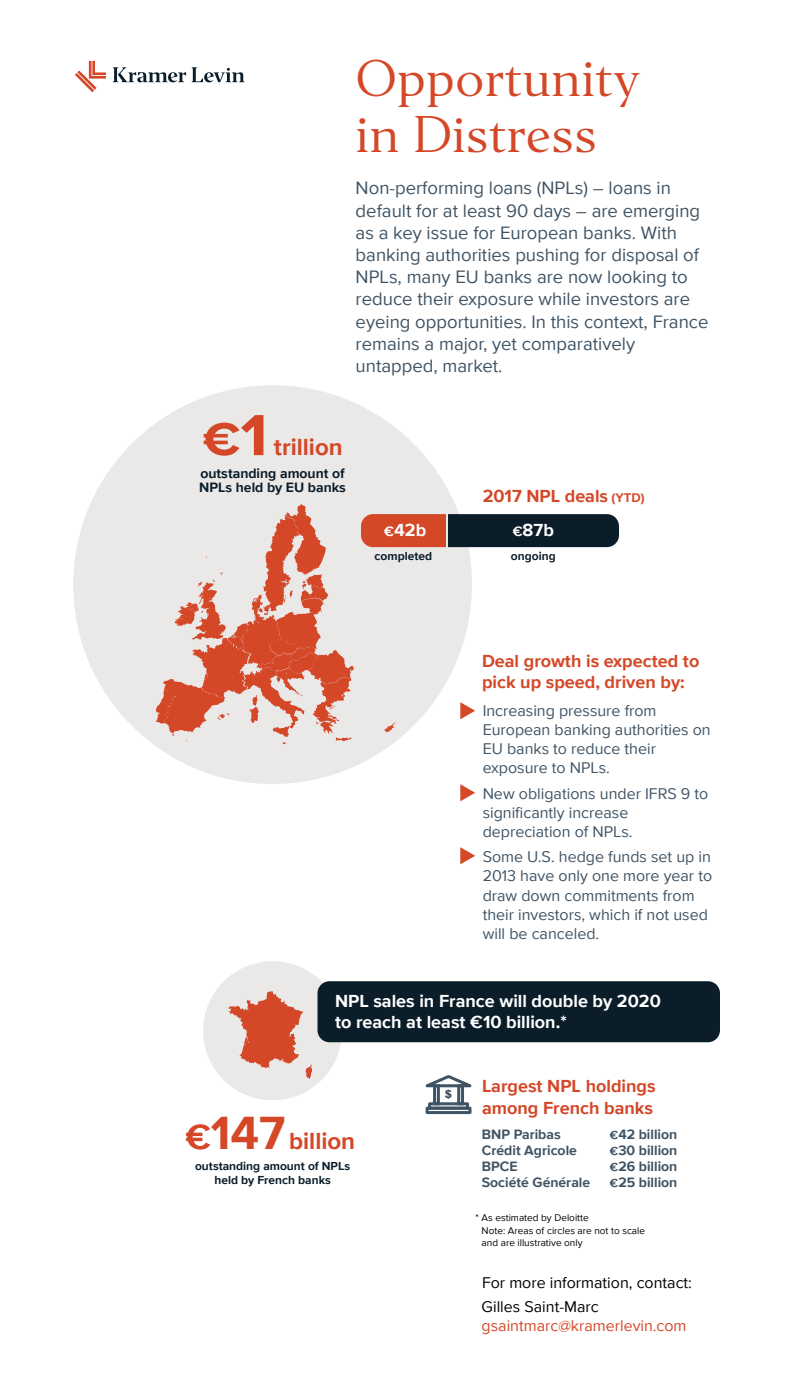
<style>
.page{position:relative;width:792px;height:1374px;background:#fff}
.page>*{position:absolute;margin:0;border:0;box-sizing:border-box;transform-origin:0 0}
.t1{font:48px/56px "Editor";color:#d44727}
.t2{font:700 48px "Proxima Nova";color:#d44727;scale:1.11 1}
.t3{font:700 24px "Proxima Nova";color:#d44727}
.t4{font:18.5px/22.2px "Proxima Nova";color:#3e5364}
.t5{font:700 18px/21.6px "Proxima Nova";color:#d44727}
.t6{font:700 18px/21.6px "Proxima Nova";color:#fff}
.t7{font:16px/19.2px "Proxima Nova";color:#3e5364}
.t8{font:16px/24.1px "Proxima Nova";color:#000}
.t9{font:16px "Proxima Nova";color:#d44727}
.t10{font:700 14px "Proxima Nova";color:#3e5364}
.t11{font:700 14px/14px "Proxima Nova";color:#0a1d29}
.t12{font:700 12px/14.4px "Proxima Nova";color:#0a1d29;text-align:center}
.t13{font:900 11px "Arial";color:#3e5364}
.t14{font:10px/12px "Proxima Nova";color:#000}
.s1{font-size:60px}
.s2{font-size:13px}
.s3{font-size:14px}
.s4{font-size:36px}
.s5{font-size:48px}
.s6{font-size:12px}
</style>
<div class="page">
<div style="left:73px;top:385px;width:399px;height:399px;background:#ebe8e8;border-radius:50%"></div>
<div style="left:203px;top:961px;width:139px;height:139px;background:#ebe8e8;border-radius:50%"></div>
<svg style="left:228px;top:991px;width:84px;height:88px"></svg>
<svg style="left:361px;top:514px;width:258px;height:33px;background:#51302d"></svg>
<div style="left:457px;top:1084px;width:7px;height:21px;border:3px solid #3e5364"></div>
<div style="left:433px;top:1084px;width:7px;height:21px;border:3px solid #3e5364"></div>
<div style="left:428px;top:1102px;width:41px;height:7px;border:3px solid #3e5364"></div>
<div style="left:426px;top:1106px;width:46px;height:8px;border:3px solid #3e5364"></div>
<svg style="left:425px;top:1075px;width:47px;height:14px"></svg>
<svg style="left:460px;top:702px;width:15px;height:17px"></svg>
<svg style="left:460px;top:784px;width:15px;height:17px"></svg>
<svg style="left:460px;top:847px;width:15px;height:17px"></svg>
<div style="left:318px;top:981px;width:402px;height:61px;background:#0a1d29;border-radius:12px"></div>
<svg style="left:384px;top:722px;width:12px;height:10px"></svg>
<svg style="left:156px;top:504px;width:198px;height:241px"></svg>
<svg style="left:113px;top:67px;width:132px;height:15px"></svg>
<svg style="left:75px;top:61px;width:31px;height:31px"></svg>
<h1 class="t1" style="left:356px;top:51px;width:286px">Opportunity in Distress</h1>
<p class="t4" style="left:356px;top:176px;width:354px">Non-performing loans (NPLs) ― loans in default for at least 90 days ― are emerging as a key issue for European banks. With banking authorities pushing for disposal of NPLs, many EU banks are now looking to reduce their exposure while investors are eyeing opportunities. In this context, France remains a major, yet comparatively untapped, market.</p>
<h1 class="t2" style="left:203px;top:403px;width:60px">€<span class="s1">1</span></h1>
<p class="t3" style="left:274px;top:429px;width:70px">trillion</p>
<p class="t11" style="left:199px;top:466px;width:148px">outstanding amount of<br>NPLs held by EU banks</p>
<p class="t5" style="left:483px;top:484px;width:163px">2017 NPL deals <span class="s2">(YTD)</span></p>
<p class="t6" style="left:384px;top:518px;width:44px"><span class="s3">€</span>42b</p>
<p class="t6" style="left:513px;top:518px;width:43px"><span class="s3">€</span>87b</p>
<p class="t12" style="left:375px;top:548px;width:59px">completed</p>
<p class="t12" style="left:511px;top:548px;width:46px">ongoing</p>
<p class="t5" style="left:482px;top:649px;width:219px">Deal growth is expected to pick up speed, driven by:</p>
<p class="t7" style="left:483px;top:700px;width:229px">Increasing pressure from<br>European banking authorities on<br>EU banks to reduce their exposure to NPLs.</p>
<p class="t7" style="left:483px;top:783px;width:227px">New obligations under IFRS 9 to significantly increase depreciation of NPLs.</p>
<p class="t7" style="left:483px;top:846px;width:231px">Some U.S. hedge funds set up in<br>2013 have only one more year to draw down commitments from their investors, which if not used will be canceled.</p>
<p class="t6" style="left:335px;top:989px;width:327px">NPL sales in France will double by 2020 to reach at least €10 billion.*</p>
<p class="t3" style="left:185px;top:1123px;width:171px"><span class="s4">€</span><span class="s5">147</span> billion</p>
<p class="t12" style="left:195px;top:1158px;width:157px">outstanding amount of NPLs held by French banks</p>
<p class="t13" style="left:445px;top:1086px;width:9px">$</p>
<p class="t5" style="left:482px;top:1075px;width:175px">Largest NPL holdings among French banks</p>
<p class="t10" style="left:482px;top:1124px;width:80px">BNP Paribas</p>
<p class="t10" style="left:610px;top:1124px;width:69px"><span class="s6">€</span>42 billion</p>
<p class="t10" style="left:482px;top:1140px;width:97px">Crédit Agricole</p>
<p class="t10" style="left:610px;top:1140px;width:69px"><span class="s6">€</span>30 billion</p>
<p class="t10" style="left:482px;top:1156px;width:37px">BPCE</p>
<p class="t10" style="left:610px;top:1156px;width:69px"><span class="s6">€</span>26 billion</p>
<p class="t10" style="left:482px;top:1172px;width:110px">Société Générale</p>
<p class="t10" style="left:610px;top:1172px;width:69px"><span class="s6">€</span>25 billion</p>
<p class="t14" style="left:476px;top:1211px;width:115px">* As estimated by Deloitte</p>
<p class="t14" style="left:482px;top:1224px;width:165px">Note: Areas of circles are not to scale and are illustrative only</p>
<p class="t8" style="left:482px;top:1269px;width:212px">For more information, contact:<br>Gilles Saint-Marc</p>
<p class="t9" style="left:482px;top:1314px;width:206px">gsaintmarc@kramerlevin.com</p>
</div>
